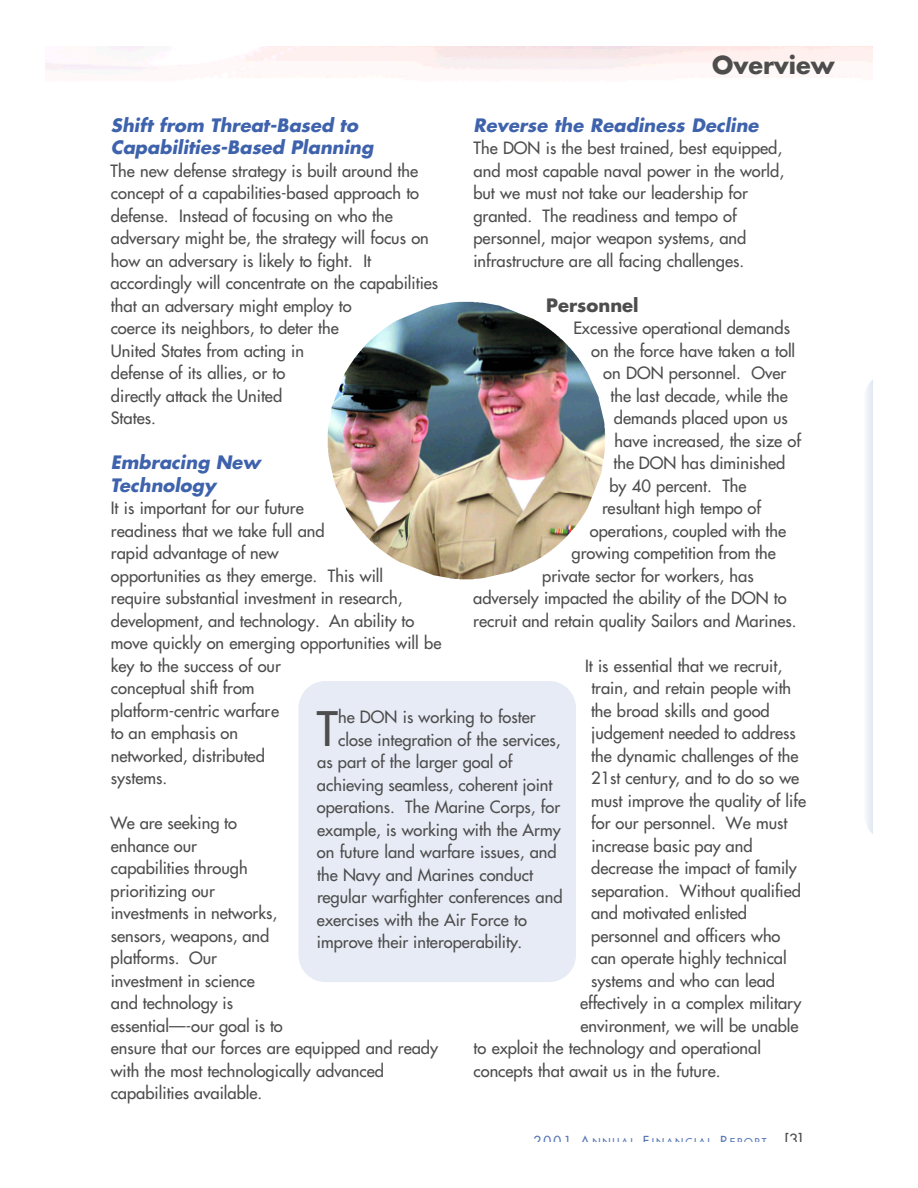
<style>
.page{position:relative;width:918px;height:1188px;background:#fff}
.page>*{position:absolute;margin:0;border:0;box-sizing:border-box;transform-origin:0 0}
.t1{font:46.35px "Futura";color:#4d4d4d}
.t2{font:700 24px "Futura";color:#4d4d4d}
.t3{font:italic 700 18px/22.5px "Futura";color:#3e62ac}
.t4{font:700 18px "Futura";color:#4d4d4d}
.t5{font:16.5px/22.5px "Futura";color:#4d4d4d}
.t6{font:10.5px "Futura";color:#5676b6}
.s1{font-size:13.5px}
.s2{font-size:15px;color:#4d4d4d}
</style>
<div class="page">
<img style="left:328px;top:302px;width:277px;height:277px">
<div style="left:298px;top:681px;width:278px;height:301px;background:#e7ebf5;border-radius:27px"></div>
<h2 class="t2" style="left:712px;top:54px;width:124px">Overview</h2>
<p class="t3" style="left:111px;top:115px;width:264px">Shift from Threat-Based to<br>Capabilities-Based Planning</p>
<p class="t5" style="left:111px;top:160px;width:329px">The new defense strategy is built around the concept of a capabilities-based approach to defense. Instead of focusing on who the adversary might be, the strategy will focus on how an adversary is likely to fight. It accordingly will concentrate on the capabilities that an adversary might employ to<br>coerce its neighbors, to deter the<br>United States from acting in<br>defense of its allies, or to<br>directly attack the United<br>States.</p>
<p class="t3" style="left:111px;top:453px;width:151px">Embracing New<br>Technology</p>
<p class="t5" style="left:111px;top:498px;width:332px">It is important for our future<br>readiness that we take full and<br>rapid advantage of new<br>opportunities as they emerge. This will<br>require substantial investment in research, development, and technology. An ability to move quickly on emerging opportunities will be key to the success of our<br>conceptual shift from<br>platform-centric warfare<br>to an emphasis on<br>networked, distributed<br>systems.</p>
<p class="t5" style="left:111px;top:813px;width:329px">We are seeking to<br>enhance our<br>capabilities through<br>prioritizing our<br>investments in networks,<br>sensors, weapons, and<br>platforms. Our<br>investment in science<br>and technology is<br>essential—-our goal is to<br>ensure that our forces are equipped and ready with the most technologically advanced capabilities available.</p>
<p class="t3" style="left:474px;top:115px;width:287px">Reverse the Readiness Decline</p>
<p class="t5" style="left:473px;top:138px;width:312px">The DON is the best trained, best equipped, and most capable naval power in the world, but we must not take our leadership for granted. The readiness and tempo of personnel, major weapon systems, and infrastructure are all facing challenges.</p>
<p class="t4" style="left:546px;top:297px;width:94px">Personnel</p>
<p class="t5" style="left:573px;top:318px;width:218px">Excessive operational demands</p>
<p class="t5" style="left:591px;top:340px;width:206px">on the force have taken a toll</p>
<p class="t5" style="left:603px;top:363px;width:184px">on DON personnel. Over</p>
<p class="t5" style="left:610px;top:385px;width:179px">the last decade, while the</p>
<p class="t5" style="left:614px;top:408px;width:175px">demands placed upon us</p>
<p class="t5" style="left:615px;top:430px;width:188px">have increased, the size of</p>
<p class="t5" style="left:614px;top:453px;width:173px">the DON has diminished</p>
<p class="t5" style="left:609px;top:475px;width:139px">by 40 percent. The</p>
<p class="t5" style="left:602px;top:498px;width:160px">resultant high tempo of</p>
<p class="t5" style="left:590px;top:520px;width:198px">operations, coupled with the</p>
<p class="t5" style="left:572px;top:543px;width:206px">growing competition from the</p>
<p class="t5" style="left:542px;top:565px;width:213px">private sector for workers, has</p>
<p class="t5" style="left:473px;top:588px;width:315px">adversely impacted the ability of the DON to</p>
<p class="t5" style="left:473px;top:610px;width:325px">recruit and retain quality Sailors and Marines.</p>
<p class="t5" style="left:585px;top:655px;width:199px">It is essential that we recruit,</p>
<p class="t5" style="left:591px;top:678px;width:201px">train, and retain people with</p>
<p class="t5" style="left:591px;top:700px;width:180px">the broad skills and good</p>
<p class="t5" style="left:591px;top:723px;width:206px">judgement needed to address</p>
<p class="t5" style="left:591px;top:745px;width:209px">the dynamic challenges of the</p>
<p class="t5" style="left:591px;top:768px;width:210px">21st century, and to do so we</p>
<p class="t5" style="left:591px;top:790px;width:216px">must improve the quality of life</p>
<p class="t5" style="left:591px;top:813px;width:198px">for our personnel. We must</p>
<p class="t5" style="left:591px;top:835px;width:163px">increase basic pay and</p>
<p class="t5" style="left:591px;top:858px;width:207px">decrease the impact of family</p>
<p class="t5" style="left:591px;top:880px;width:211px">separation. Without qualified</p>
<p class="t5" style="left:591px;top:903px;width:157px">and motivated enlisted</p>
<p class="t5" style="left:591px;top:925px;width:191px">personnel and officers who</p>
<p class="t5" style="left:591px;top:948px;width:197px">can operate highly technical</p>
<p class="t5" style="left:591px;top:970px;width:186px">systems and who can lead</p>
<p class="t5" style="left:580px;top:993px;width:223px">effectively in a complex military</p>
<p class="t5" style="left:580px;top:1015px;width:220px">environment, we will be unable</p>
<p class="t5" style="left:474px;top:1038px;width:289px">to exploit the technology and operational</p>
<p class="t5" style="left:474px;top:1060px;width:249px">concepts that await us in the future.</p>
<h1 class="t1" style="left:317px;top:706px;width:23px">T</h1>
<p class="t5" style="left:338px;top:707px;width:199px">he DON is working to foster</p>
<p class="t5" style="left:338px;top:730px;width:224px">close integration of the services,</p>
<p class="t5" style="left:317px;top:752px;width:197px">as part of the larger goal of</p>
<p class="t5" style="left:317px;top:775px;width:237px">achieving seamless, coherent joint</p>
<p class="t5" style="left:317px;top:797px;width:245px">operations. The Marine Corps, for</p>
<p class="t5" style="left:317px;top:820px;width:245px">example, is working with the Army</p>
<p class="t5" style="left:317px;top:842px;width:241px">on future land warfare issues, and</p>
<p class="t5" style="left:317px;top:865px;width:217px">the Navy and Marines conduct</p>
<p class="t5" style="left:317px;top:887px;width:247px">regular warfighter conferences and</p>
<p class="t5" style="left:317px;top:910px;width:211px">exercises with the Air Force to</p>
<p class="t5" style="left:317px;top:932px;width:207px">improve their interoperability.</p>
<p class="t6" style="left:533px;top:1137px;width:270px"><span class="s1">2001 A</span>N N U A L <span class="s1">F</span>I N A N C I A L <span class="s1">R</span>E P O RT <span class="s2">[3]</span></p>
</div>
